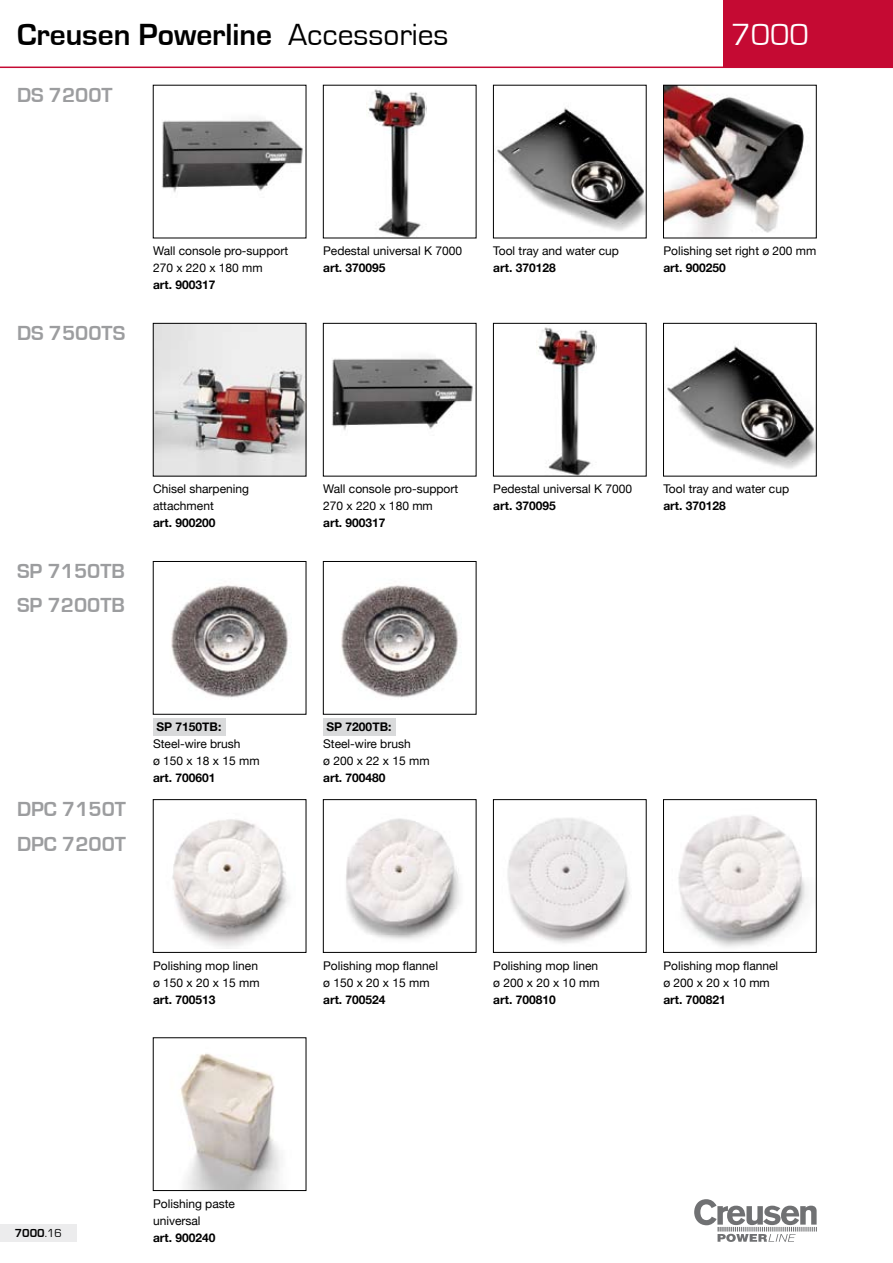
<style>
.page{position:relative;width:893px;height:1263px;background:#fff}
.page>*{position:absolute;margin:0;border:0;box-sizing:border-box;transform-origin:0 0}
.t1{font:700 31.5px "Eurostile";color:#000}
.t2{font:31.5px "Eurostile";color:#fff}
.t3{font:700 21px/34px "Eurostile";color:#9c9d9f}
.t4{font:12px/17px "Helvetica Neue";color:#000}
.t5{font:700 12px "Eurostile";color:#000}
.s1{font-weight:400}
.s2{font-weight:700}
</style>
<div class="page">
<hr style="left:0;top:67px;width:893px;height:1px;background:#c50a33">
<div style="left:723px;top:0;width:170px;height:68px;background:#c50a33"></div>
<img style="left:161px;top:118px;width:142px;height:74px">
<img style="left:368px;top:89px;width:59px;height:147px">
<img style="left:497px;top:107px;width:147px;height:124px">
<img style="left:331px;top:356px;width:142px;height:74px">
<div style="left:323px;top:323px;width:153px;height:153px;border:1px solid #000"></div>
<img style="left:538px;top:327px;width:59px;height:147px">
<div style="left:493px;top:323px;width:153px;height:153px;border:1px solid #000"></div>
<img style="left:667px;top:345px;width:147px;height:124px">
<div style="left:663px;top:323px;width:153px;height:153px;border:1px solid #000"></div>
<img style="left:678px;top:815px;width:130px;height:132px">
<div style="left:663px;top:799px;width:153px;height:153px;border:1px solid #000"></div>
<img style="left:507px;top:818px;width:123px;height:125px">
<div style="left:493px;top:799px;width:153px;height:153px;border:1px solid #000"></div>
<img style="left:346px;top:818px;width:114px;height:122px">
<div style="left:323px;top:799px;width:153px;height:153px;border:1px solid #000"></div>
<img style="left:172px;top:819px;width:118px;height:128px">
<img style="left:180px;top:1053px;width:102px;height:136px">
<img style="left:171px;top:585px;width:117px;height:113px">
<img style="left:341px;top:585px;width:117px;height:113px">
<div style="left:323px;top:561px;width:153px;height:153px;border:1px solid #000"></div>
<img style="left:155px;top:325px;width:149px;height:149px">
<div style="left:153px;top:323px;width:153px;height:153px;border:1px solid #000"></div>
<img style="left:665px;top:87px;width:139px;height:149px">
<div style="left:0;top:1225px;width:77px;height:17px;background:#ececed"></div>
<div style="left:323px;top:719px;width:72px;height:17px;background:#d9dadb"></div>
<div style="left:153px;top:719px;width:72px;height:17px;background:#d9dadb"></div>
<svg style="left:694px;top:1199px;width:123px;height:43px"></svg>
<p class="t1" style="left:17px;top:17px;width:433px">Creusen Powerline <span class="s1">Accessories</span></p>
<p class="t2" style="left:731px;top:17px;width:79px">7000</p>
<p class="t3" style="left:17px;top:78px;width:97px">DS 7200T</p>
<p class="t3" style="left:17px;top:317px;width:110px">DS 7500TS</p>
<p class="t4" style="left:153px;top:242px;width:137px">Wall console pro-support<br>270 x 220 x 180 mm<br><span class="s2">art. 900317</span></p>
<p class="t4" style="left:493px;top:242px;width:127px">Tool tray and water cup <span class="s2">art. 370128</span></p>
<p class="t4" style="left:323px;top:242px;width:140px">Pedestal universal K 7000 <span class="s2">art. 370095</span></p>
<p class="t4" style="left:663px;top:242px;width:155px">Polishing set right ø 200 mm <span class="s2">art. 900250</span></p>
<p class="t3" style="left:17px;top:555px;width:109px">SP 7150TB<br>SP 7200TB</p>
<p class="t4" style="left:153px;top:480px;width:98px">Chisel sharpening attachment<br><span class="s2">art. 900200</span></p>
<p class="t4" style="left:323px;top:480px;width:137px">Wall console pro-support<br>270 x 220 x 180 mm<br><span class="s2">art. 900317</span></p>
<p class="t4" style="left:493px;top:480px;width:140px">Pedestal universal K 7000 <span class="s2">art. 370095</span></p>
<p class="t4" style="left:663px;top:480px;width:127px">Tool tray and water cup <span class="s2">art. 370128</span></p>
<p class="t3" style="left:17px;top:793px;width:110px">DPC 7150T<br>DPC 7200T</p>
<p class="t4" style="left:153px;top:718px;width:108px"><span class="s2">SP 7150TB:<br></span>Steel-wire brush<br>ø 150 x 18 x 15 mm <span class="s2">art. 700601</span></p>
<p class="t4" style="left:323px;top:718px;width:108px"><span class="s2">SP 7200TB:<br></span>Steel-wire brush<br>ø 200 x 22 x 15 mm <span class="s2">art. 700480</span></p>
<p class="t4" style="left:153px;top:957px;width:108px">Polishing mop linen ø 150 x 20 x 15 mm <span class="s2">art. 700513</span></p>
<p class="t4" style="left:323px;top:957px;width:116px">Polishing mop flannel ø 150 x 20 x 15 mm <span class="s2">art. 700524</span></p>
<p class="t4" style="left:493px;top:957px;width:108px">Polishing mop linen ø 200 x 20 x 10 mm <span class="s2">art. 700810</span></p>
<p class="t4" style="left:663px;top:957px;width:116px">Polishing mop flannel ø 200 x 20 x 10 mm <span class="s2">art. 700821</span></p>
<p class="t5" style="left:15px;top:1227px;width:40px">7000<span class="s1">.16</span></p>
<p class="t4" style="left:153px;top:1195px;width:84px">Polishing paste universal<br><span class="s2">art. 900240</span></p>
</div>
